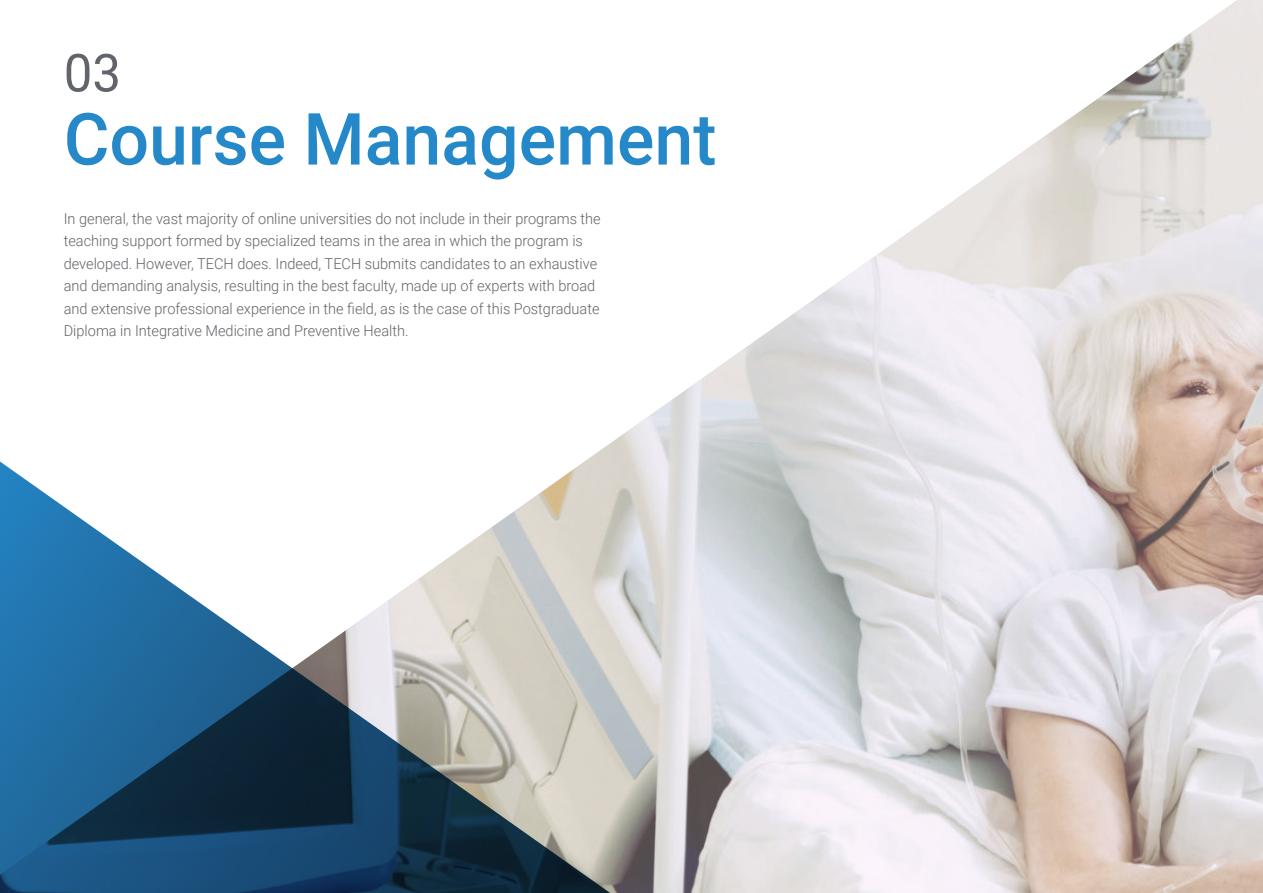
<style>
.page{position:relative;width:1263px;height:893px;background:#fff}
.page>*{position:absolute;margin:0;border:0;box-sizing:border-box;transform-origin:0 0}
.t1{font:500 72px "Roboto";color:#2488c9}
.t2{font:52.5px "Roboto";color:#61646a}
.t3{font:300 15px/22.5px "Roboto";color:#61646a}
</style>
<div class="page">
<img style="left:607px;top:0;width:656px;height:893px">
<svg style="left:0;top:446px;width:640px;height:447px"></svg>
<h2 class="t2" style="left:64px;top:36px;width:59px">03</h2>
<h1 class="t1" style="left:64px;top:89px;width:654px">Course Management</h1>
<p class="t3" style="left:64px;top:207px;width:538px">In general, the vast majority of online universities do not include in their programs the teaching support formed by specialized teams in the area in which the program is developed. However, TECH does. Indeed, TECH submits candidates to an exhaustive and demanding analysis, resulting in the best faculty, made up of experts with broad and extensive professional experience in the field, as is the case of this Postgraduate Diploma in Integrative Medicine and Preventive Health.</p>
</div>
